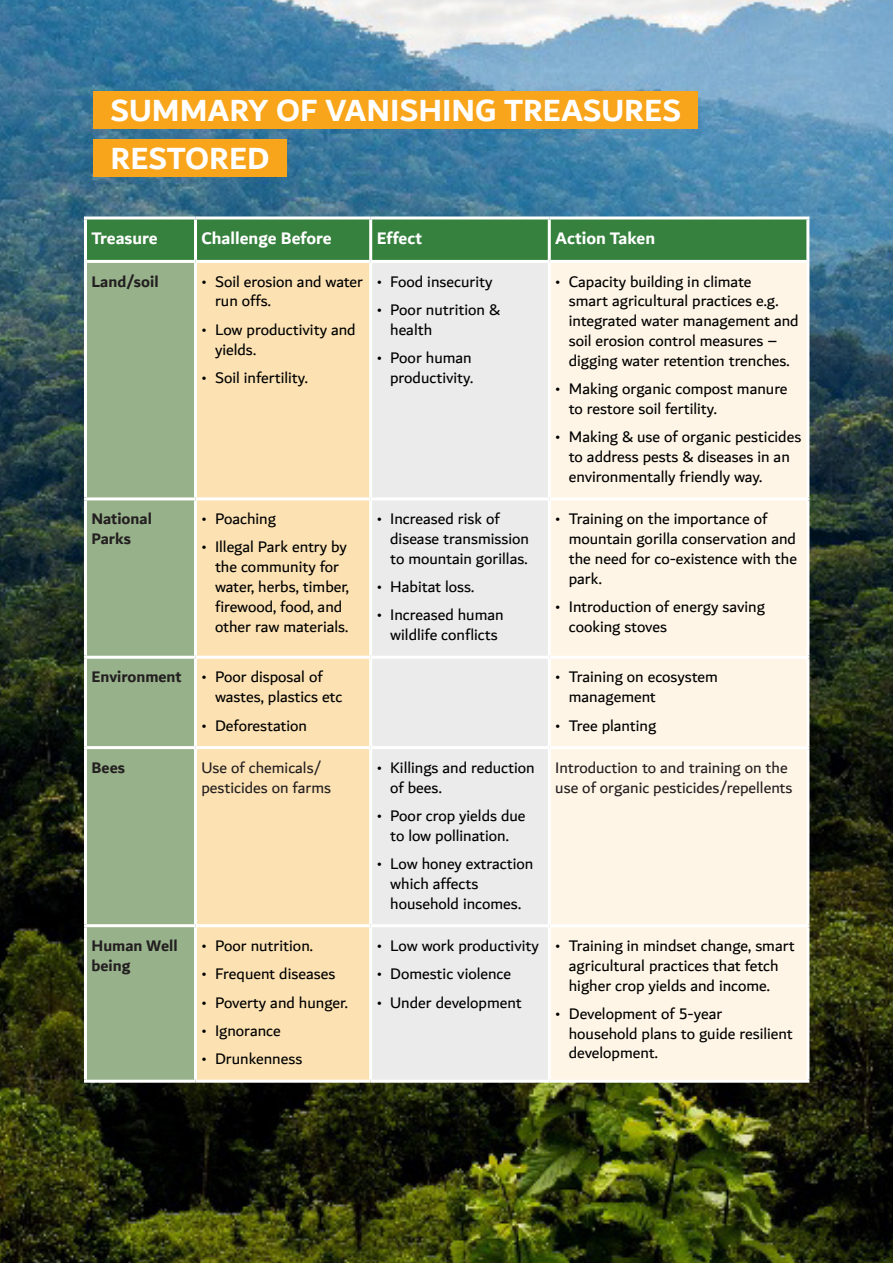
<style>
.page{position:relative;width:893px;height:1263px;background:#fff}
.page>*{position:absolute;margin:0;border:0;box-sizing:border-box;transform-origin:0 0}
.Head_1{font:700 33px "Dubai";color:#fff}
.t1{font:700 18px "Dubai";color:#fff}
.t2{font:16.5px/19.8px "Dubai";color:#000}
.t3{font:16.5px/19.8px "Dubai";color:#231f20}
.t4{font:700 16.5px/19.8px "Dubai";color:#231f20}
</style>
<div class="page">
<img style="left:0;top:0;width:893px;height:1263px">
<div style="left:94px;top:91px;width:604px;height:38px;background:#f9a51b"></div>
<div style="left:94px;top:140px;width:193px;height:37px;background:#f9a51b"></div>
<div style="left:87px;top:219px;width:719px;height:41px;background:#36813d"></div>
<div style="left:87px;top:263px;width:107px;height:817px;background:#97b18a"></div>
<div style="left:197px;top:263px;width:172px;height:817px;background:#fce2b3"></div>
<div style="left:372px;top:263px;width:176px;height:817px;background:#ebebeb"></div>
<div style="left:551px;top:263px;width:255px;height:817px;background:#fef5e6"></div>
<hr style="left:84px;top:263px;width:3px;height:234px;background:#fff">
<hr style="left:84px;top:500px;width:3px;height:156px;background:#fff">
<hr style="left:84px;top:659px;width:3px;height:87px;background:#fff">
<hr style="left:84px;top:749px;width:3px;height:175px;background:#fff">
<hr style="left:806px;top:263px;width:3px;height:234px;background:#fff">
<hr style="left:806px;top:500px;width:3px;height:156px;background:#fff">
<hr style="left:806px;top:659px;width:3px;height:87px;background:#fff">
<hr style="left:806px;top:749px;width:3px;height:175px;background:#fff">
<hr style="left:84px;top:497px;width:112px;height:3px;background:#fff">
<hr style="left:549px;top:497px;width:260px;height:3px;background:#fff">
<hr style="left:84px;top:656px;width:112px;height:3px;background:#fff">
<hr style="left:549px;top:656px;width:260px;height:3px;background:#fff">
<hr style="left:84px;top:746px;width:112px;height:3px;background:#fff">
<hr style="left:549px;top:746px;width:260px;height:3px;background:#fff">
<hr style="left:194px;top:263px;width:3px;height:234px;background:#fff">
<hr style="left:194px;top:500px;width:3px;height:156px;background:#fff">
<hr style="left:194px;top:659px;width:3px;height:87px;background:#fff">
<hr style="left:194px;top:749px;width:3px;height:175px;background:#fff">
<hr style="left:196px;top:497px;width:175px;height:3px;background:#fff">
<hr style="left:196px;top:656px;width:175px;height:3px;background:#fff">
<hr style="left:196px;top:746px;width:175px;height:3px;background:#fff">
<hr style="left:196px;top:924px;width:175px;height:3px;background:#fff">
<hr style="left:196px;top:1080px;width:175px;height:3px;background:#fff">
<hr style="left:369px;top:263px;width:3px;height:234px;background:#fff">
<hr style="left:369px;top:500px;width:3px;height:156px;background:#fff">
<hr style="left:369px;top:659px;width:3px;height:87px;background:#fff">
<hr style="left:369px;top:749px;width:3px;height:175px;background:#fff">
<hr style="left:369px;top:927px;width:3px;height:153px;background:#fff">
<hr style="left:548px;top:263px;width:3px;height:234px;background:#fff">
<hr style="left:548px;top:500px;width:3px;height:156px;background:#fff">
<hr style="left:548px;top:659px;width:3px;height:87px;background:#fff">
<hr style="left:548px;top:749px;width:3px;height:175px;background:#fff">
<hr style="left:371px;top:497px;width:178px;height:3px;background:#fff">
<hr style="left:371px;top:656px;width:178px;height:3px;background:#fff">
<hr style="left:371px;top:746px;width:178px;height:3px;background:#fff">
<hr style="left:371px;top:924px;width:178px;height:3px;background:#fff">
<hr style="left:371px;top:1080px;width:178px;height:3px;background:#fff">
<hr style="left:371px;top:216px;width:178px;height:3px;background:#fff">
<hr style="left:371px;top:260px;width:178px;height:3px;background:#fff">
<hr style="left:549px;top:216px;width:260px;height:3px;background:#fff">
<hr style="left:548px;top:219px;width:3px;height:41px;background:#fff">
<hr style="left:806px;top:219px;width:3px;height:41px;background:#fff">
<hr style="left:549px;top:260px;width:260px;height:3px;background:#fff">
<hr style="left:548px;top:927px;width:3px;height:153px;background:#fff">
<hr style="left:549px;top:924px;width:260px;height:3px;background:#fff">
<hr style="left:806px;top:927px;width:3px;height:153px;background:#fff">
<hr style="left:549px;top:1080px;width:260px;height:3px;background:#fff">
<hr style="left:84px;top:927px;width:3px;height:153px;background:#fff">
<hr style="left:84px;top:924px;width:112px;height:3px;background:#fff">
<hr style="left:194px;top:927px;width:3px;height:153px;background:#fff">
<hr style="left:84px;top:1080px;width:112px;height:3px;background:#fff">
<hr style="left:84px;top:216px;width:112px;height:3px;background:#fff">
<hr style="left:84px;top:219px;width:3px;height:41px;background:#fff">
<hr style="left:84px;top:260px;width:112px;height:3px;background:#fff">
<hr style="left:196px;top:216px;width:175px;height:3px;background:#fff">
<hr style="left:194px;top:219px;width:3px;height:41px;background:#fff">
<hr style="left:369px;top:219px;width:3px;height:41px;background:#fff">
<hr style="left:196px;top:260px;width:175px;height:3px;background:#fff">
<p class="Head_1" style="left:111px;top:90px;width:572px">SUMMARY OF VANISHING TREASURES</p>
<p class="Head_1" style="left:111px;top:138px;width:161px">RESTORED</p>
<p class="t1" style="left:91px;top:228px;width:68px">Treasure</p>
<p class="t1" style="left:202px;top:228px;width:132px">Challenge Before</p>
<p class="t1" style="left:377px;top:228px;width:47px">Effect</p>
<p class="t1" style="left:555px;top:228px;width:101px">Action Taken</p>
<p class="t4" style="left:91px;top:271px;width:69px">Land/soil</p>
<p class="t2" style="left:215px;top:271px;width:150px;text-indent:-14px">• Soil erosion and water run offs.</p>
<p class="t2" style="left:215px;top:319px;width:142px;text-indent:-14px">• Low productivity and yields.</p>
<p class="t2" style="left:202px;top:367px;width:108px">• Soil infertility.</p>
<p class="t2" style="left:377px;top:271px;width:117px">• Food insecurity</p>
<p class="t2" style="left:390px;top:299px;width:111px;text-indent:-14px">• Poor nutrition &amp; health</p>
<p class="t2" style="left:377px;top:347px;width:98px;text-align:right">• Poor human productivity.</p>
<p class="t2" style="left:569px;top:271px;width:231px;text-indent:-14px">• Capacity building in climate<br>smart agricultural practices e.g. integrated water management and soil erosion control measures – digging water retention trenches.</p>
<p class="t2" style="left:569px;top:379px;width:220px;text-indent:-14px">• Making organic compost manure to restore soil fertility.</p>
<p class="t2" style="left:569px;top:427px;width:234px;text-indent:-14px">• Making &amp; use of organic pesticides to address pests &amp; diseases in an environmentally friendly way.</p>
<p class="t4" style="left:91px;top:509px;width:62px">National<br>Parks</p>
<p class="t2" style="left:202px;top:509px;width:76px">• Poaching</p>
<p class="t2" style="left:215px;top:537px;width:135px;text-indent:-14px">• Illegal Park entry by the community for water, herbs, timber, firewood, food, and other raw materials.</p>
<p class="t4" style="left:91px;top:667px;width:91px">Environment</p>
<p class="t2" style="left:215px;top:667px;width:129px;text-indent:-14px">• Poor disposal of wastes, plastics etc</p>
<p class="t2" style="left:202px;top:715px;width:107px">• Deforestation</p>
<p class="t2" style="left:390px;top:509px;width:140px;text-indent:-14px">• Increased risk of disease transmission to mountain gorillas.</p>
<p class="t2" style="left:377px;top:576px;width:99px">• Habitat loss.</p>
<p class="t2" style="left:377px;top:605px;width:128px;text-align:center">• Increased human wildlife conflicts</p>
<p class="t4" style="left:91px;top:757px;width:35px">Bees</p>
<p class="t3" style="left:202px;top:757px;width:131px">Use of chemicals/ pesticides on farms</p>
<p class="t2" style="left:390px;top:757px;width:146px;text-indent:-14px">• Killings and reduction of bees.</p>
<p class="t2" style="left:377px;top:805px;width:150px;text-align:center">• Poor crop yields due to low pollination.</p>
<p class="t2" style="left:390px;top:853px;width:145px;text-indent:-14px">• Low honey extraction which affects household incomes.</p>
<p class="t4" style="left:91px;top:935px;width:88px">Human Well being</p>
<p class="t2" style="left:202px;top:935px;width:113px">• Poor nutrition.</p>
<p class="t2" style="left:202px;top:964px;width:135px">• Frequent diseases</p>
<p class="t2" style="left:202px;top:992px;width:148px">• Poverty and hunger.</p>
<p class="t2" style="left:202px;top:1020px;width:81px">• Ignorance</p>
<p class="t2" style="left:202px;top:1048px;width:102px">• Drunkenness</p>
<p class="t2" style="left:377px;top:935px;width:164px">• Low work productivity</p>
<p class="t2" style="left:377px;top:964px;width:136px">• Domestic violence</p>
<p class="t2" style="left:377px;top:992px;width:146px">• Under development</p>
<p class="t2" style="left:569px;top:509px;width:230px;text-indent:-14px">• Training on the importance of mountain gorilla conservation and the need for co-existence with the park.</p>
<p class="t2" style="left:569px;top:596px;width:198px;text-indent:-14px">• Introduction of energy saving cooking stoves</p>
<p class="t2" style="left:569px;top:667px;width:151px;text-indent:-14px">• Training on ecosystem management</p>
<p class="t2" style="left:555px;top:715px;width:102px">• Tree planting</p>
<p class="t3" style="left:555px;top:757px;width:239px">Introduction to and training on the use of organic pesticides/repellents</p>
<p class="t2" style="left:569px;top:935px;width:227px;text-indent:-14px">• Training in mindset change, smart agricultural practices that fetch higher crop yields and income.</p>
<p class="t2" style="left:569px;top:1003px;width:225px;text-indent:-14px">• Development of 5-year household plans to guide resilient development.</p>
</div>
